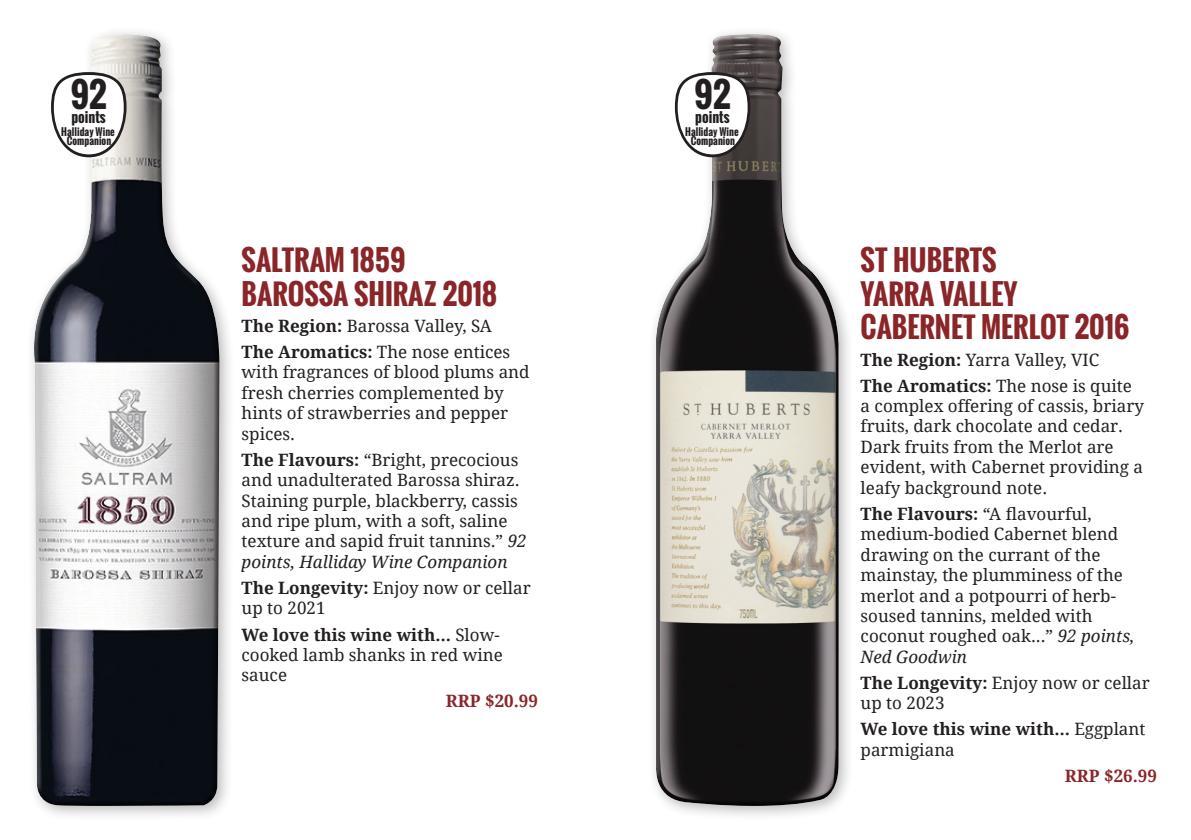
<style>
.page{position:relative;width:1191px;height:840px;background:#fff}
.page>*{position:absolute;margin:0;border:0;box-sizing:border-box;transform-origin:0 0}
.t1{font:700 34px "Oswald";color:#231f20}
.t2{font:700 28px/33.6px "Oswald";color:#8a2528}
.t3{font:17px/20.4px "Droid Serif";color:#231f20}
.t4{font:700 17px/20.4px "Droid Serif";color:#231f20}
.t5{font:700 17px "Droid Serif";color:#8a2528}
.t6{font:700 14px "Oswald";color:#231f20}
.t7{font:700 10px/9.4px "Oswald";color:#231f20;text-align:center}
.s1{font-weight:700}
.s2{font-style:italic}
.s3{font-weight:400}
</style>
<div class="page">
<div style="left:648px;top:26px;width:206px;height:795px;background:#231f20;opacity:.3"></div>
<div style="left:656px;top:37px;width:185px;height:768px;background:#231f20;opacity:.75"></div>
<div style="left:26px;top:26px;width:210px;height:795px;background:#231f20;opacity:.3"></div>
<div style="left:32px;top:31px;width:177px;height:766px;background:#fff;opacity:.75"></div>
<div style="left:35px;top:39px;width:187px;height:766px;background:#231f20;opacity:.75"></div>
<svg style="left:675px;top:72px;width:75px;height:85px"></svg>
<svg style="left:51px;top:72px;width:75px;height:85px"></svg>
<h1 class="t1" style="left:70px;top:69px;width:38px">92</h1>
<p class="t6" style="left:71px;top:106px;width:36px">points</p>
<p class="t7" style="left:61px;top:127px;width:55px">Halliday Wine<br>Companion</p>
<p class="t2" style="left:242px;top:243px;width:257px">SALTRAM 1859<br>BAROSSA SHIRAZ 2018</p>
<p class="t3" style="left:242px;top:315px;width:252px"><span class="s1">The Region:</span> Barossa Valley, SA</p>
<p class="t3" style="left:242px;top:341px;width:290px"><span class="s1">The Aromatics:</span> The nose entices with fragrances of blood plums and fresh cherries complemented by hints of strawberries and pepper spices.</p>
<p class="t3" style="left:242px;top:449px;width:286px"><span class="s1">The Flavours:</span> “Bright, precocious and unadulterated Barossa shiraz.<br>Staining purple, blackberry, cassis and ripe plum, with a soft, saline texture and sapid fruit tannins.” <span class="s2">92 points, Halliday Wine Companion</span></p>
<p class="t3" style="left:242px;top:577px;width:291px"><span class="s1">The Longevity:</span> Enjoy now or cellar up to 2021</p>
<p class="t3" style="left:242px;top:623px;width:263px"><span class="s1">We love this wine with…</span> Slow&shy;cooked lamb shanks in red wine sauce</p>
<p class="t5" style="left:446px;top:689px;width:93px">RRP $20.99</p>
<h1 class="t1" style="left:694px;top:69px;width:38px">92</h1>
<p class="t6" style="left:695px;top:106px;width:36px">points</p>
<p class="t7" style="left:685px;top:127px;width:55px">Halliday Wine<br>Companion</p>
<p class="t2" style="left:860px;top:243px;width:270px">ST HUBERTS<br>YARRA VALLEY<br>CABERNET MERLOT 2016</p>
<p class="t3" style="left:860px;top:348px;width:240px"><span class="s1">The Region:</span> Yarra Valley, VIC</p>
<p class="t3" style="left:860px;top:374px;width:285px"><span class="s1">The Aromatics:</span> The nose is quite a complex offering of cassis, briary fruits, dark chocolate and cedar.<br>Dark fruits from the Merlot are evident, with Cabernet providing a leafy background note.</p>
<p class="t3" style="left:860px;top:503px;width:275px"><span class="s1">The Flavours:</span> “A flavourful, medium-bodied Cabernet blend drawing on the currant of the mainstay, the plumminess of the merlot and a potpourri of herb&shy;soused tannins, melded with coconut roughed oak...” <span class="s2">92 points,<br>Ned Goodwin</span></p>
<p class="t3" style="left:860px;top:671px;width:291px"><span class="s1">The Longevity:</span> Enjoy now or cellar up to 2023</p>
<p class="t4" style="left:860px;top:718px;width:286px">We love this wine with… <span class="s3">Eggplant parmigiana</span></p>
<p class="t5" style="left:1065px;top:763px;width:93px">RRP $26.99</p>
</div>
